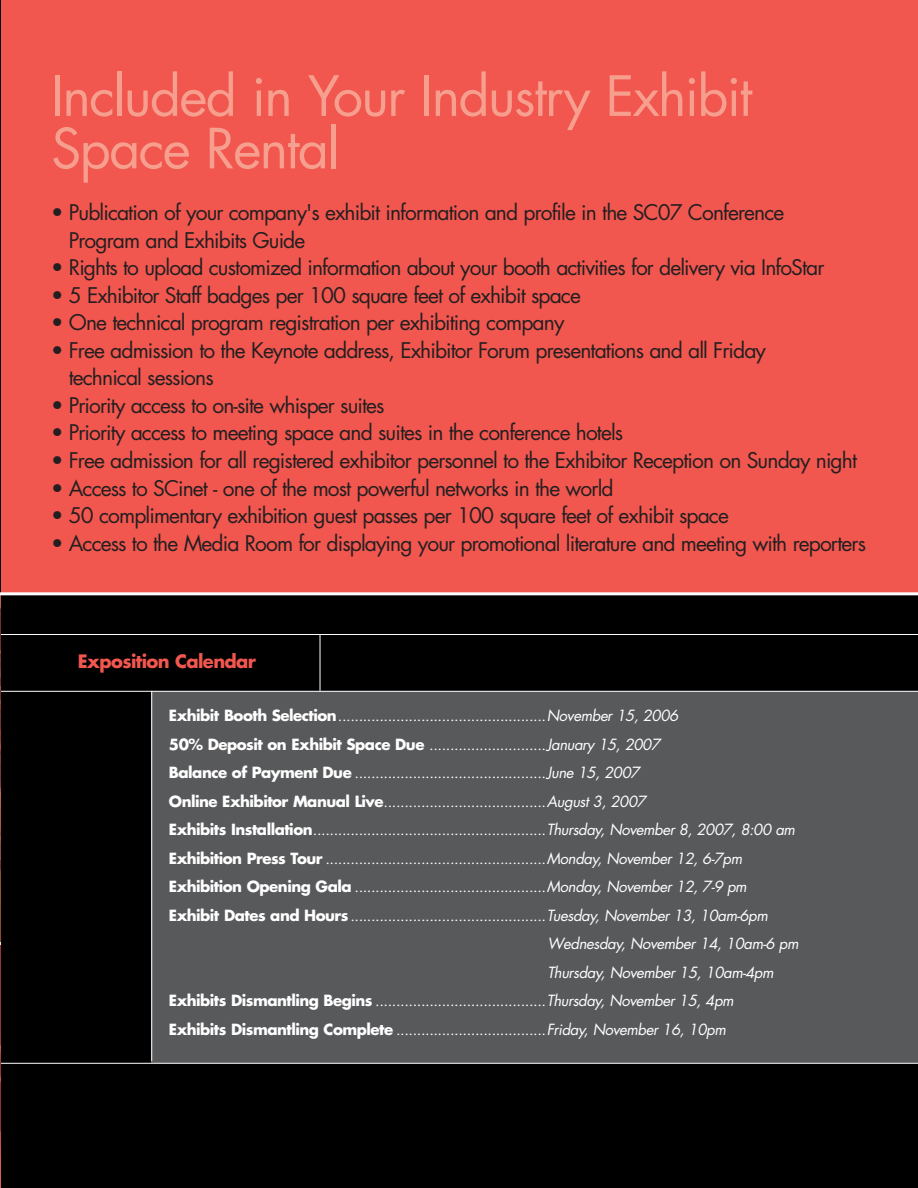
<style>
.page{position:relative;width:918px;height:1188px;background:#fff}
.page>*{position:absolute;margin:0;border:0;box-sizing:border-box;transform-origin:0 0}
.t1{font:54px/52.5px "Futura";letter-spacing:-.03em;color:#f79f8e}
.t2{font:21px/27.6px "Futura";letter-spacing:-.045em;color:#231f20}
.t3{font:700 18px "Futura";letter-spacing:-.035em;color:#f1564f}
.t4{font:15px "Futura";color:#fff}
.t5{font:italic 15px "Futura";color:#fff}
.s1{font-weight:700}
.s2{font-style:italic}
</style>
<div class="page">
<div style="left:0;top:578px;width:918px;height:610px;background:#000"></div>
<div style="left:152px;top:691px;width:766px;height:372px;background:#58595b"></div>
<div style="left:0;top:0;width:918px;height:594px;background:#f1564f"></div>
<hr style="left:0;top:691px;width:918px;height:1px;background:#fff">
<hr style="left:151px;top:691px;width:1px;height:370px;background:#fff">
<hr style="left:0;top:634px;width:918px;height:1px;background:#fff">
<hr style="left:320px;top:634px;width:1px;height:57px;background:#fff">
<hr style="left:0;top:1063px;width:918px;height:1px;background:#fff">
<img style="left:0;top:0;width:1px;height:1188px">
<hr style="left:0;top:592px;width:918px;height:3px;background:#fff">
<h1 class="t1" style="left:51px;top:74px;width:703px">Included in Your Industry Exhibit<br>Space Rental</h1>
<h2 class="t2" style="left:69px;top:200px;width:717px;text-indent:-18px">• Publication of your company's exhibit information and profile in the SC07 Conference<br>Program and Exhibits Guide</h2>
<h2 class="t2" style="left:51px;top:255px;width:775px">• Rights to upload customized information about your booth activities for delivery via InfoStar</h2>
<h2 class="t2" style="left:51px;top:283px;width:531px">• 5 Exhibitor Staff badges per 100 square feet of exhibit space</h2>
<h2 class="t2" style="left:51px;top:310px;width:515px">• One technical program registration per exhibiting company</h2>
<h2 class="t2" style="left:69px;top:338px;width:699px;text-indent:-18px">• Free admission to the Keynote address, Exhibitor Forum presentations and all Friday technical sessions</h2>
<h2 class="t2" style="left:51px;top:393px;width:335px">• Priority access to on-site whisper suites</h2>
<h2 class="t2" style="left:51px;top:421px;width:574px">• Priority access to meeting space and suites in the conference hotels</h2>
<h2 class="t2" style="left:51px;top:448px;width:807px">• Free admission for all registered exhibitor personnel to the Exhibitor Reception on Sunday night</h2>
<h2 class="t2" style="left:51px;top:476px;width:564px">• Access to SCinet - one of the most powerful networks in the world</h2>
<h2 class="t2" style="left:51px;top:503px;width:679px">• 50 complimentary exhibition guest passes per 100 square feet of exhibit space</h2>
<h2 class="t2" style="left:51px;top:531px;width:816px">• Access to the Media Room for displaying your promotional literature and meeting with reporters</h2>
<p class="t3" style="left:78px;top:653px;width:180px">Exposition Calendar</p>
<p class="t4" style="left:169px;top:709px;width:514px"><span class="s1">Exhibit Booth Selection</span>..................................................<span class="s2">November 15, 2006</span></p>
<p class="t4" style="left:169px;top:737px;width:495px"><span class="s1">50% Deposit on Exhibit Space Due</span> ............................<span class="s2">January 15, 2007</span></p>
<p class="t4" style="left:169px;top:766px;width:475px"><span class="s1">Balance of Payment Due</span> ..............................................<span class="s2">June 15, 2007</span></p>
<p class="t4" style="left:169px;top:794px;width:481px"><span class="s1">Online Exhibitor Manual Live</span>.......................................<span class="s2">August 3, 2007</span></p>
<p class="t4" style="left:169px;top:823px;width:630px"><span class="s1">Exhibits Installation</span>........................................................<span class="s2">Thursday, November 8, 2007, 8:00 am</span></p>
<p class="t4" style="left:169px;top:851px;width:577px"><span class="s1">Exhibition Press Tour</span> .....................................................<span class="s2">Monday, November 12, 6-7pm</span></p>
<p class="t4" style="left:169px;top:880px;width:582px"><span class="s1">Exhibition Opening Gala</span> ..............................................<span class="s2">Monday, November 12, 7-9 pm</span></p>
<p class="t4" style="left:169px;top:908px;width:603px"><span class="s1">Exhibit Dates and Hours</span>...............................................<span class="s2">Tuesday, November 13, 10am-6pm</span></p>
<p class="t5" style="left:548px;top:937px;width:255px">Wednesday, November 14, 10am-6 pm</p>
<p class="t5" style="left:547px;top:965px;width:230px">Thursday, November 15, 10am-4pm</p>
<p class="t4" style="left:169px;top:994px;width:569px"><span class="s1">Exhibits Dismantling Begins</span> .........................................<span class="s2">Thursday, November 15, 4pm</span></p>
<p class="t4" style="left:169px;top:1022px;width:561px"><span class="s1">Exhibits Dismantling Complete</span> ....................................<span class="s2">Friday, November 16, 10pm</span></p>
</div>
